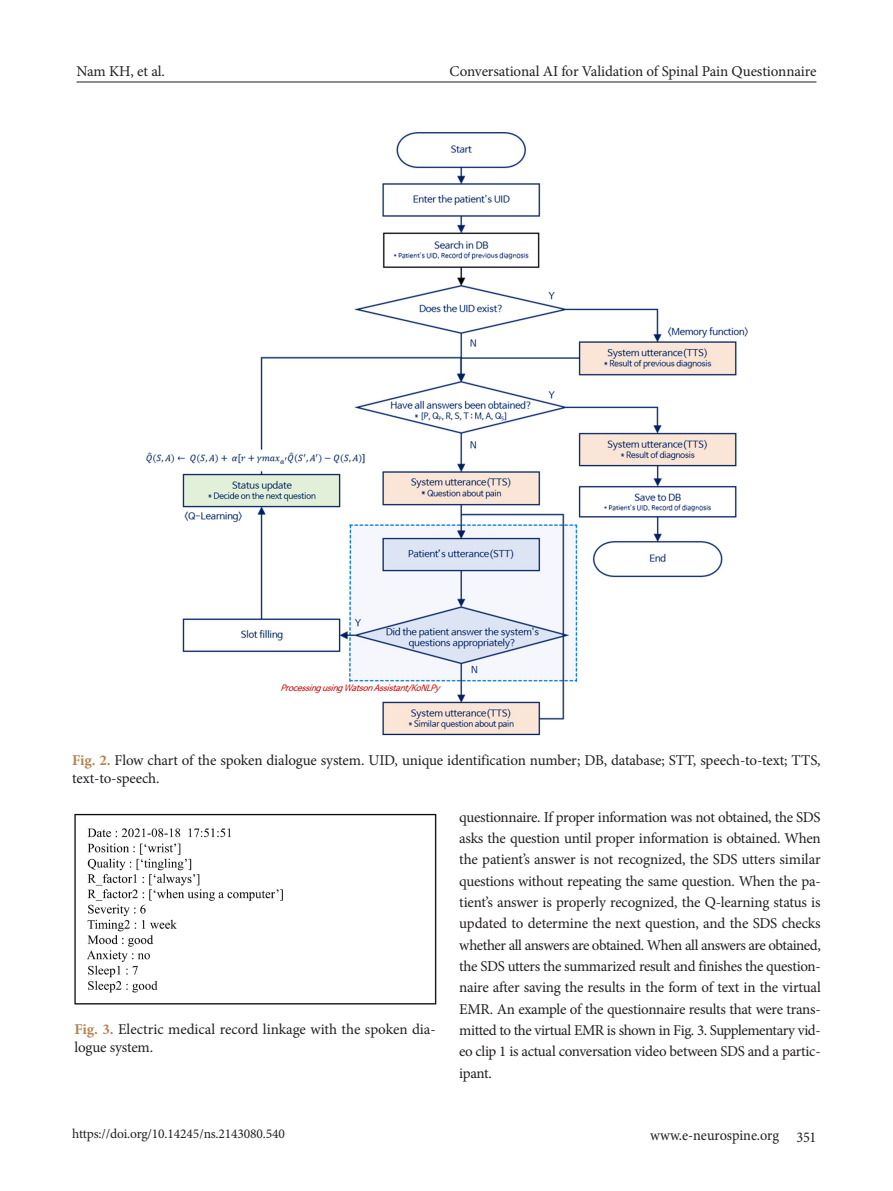
<style>
.page{position:relative;width:893px;height:1191px;background:#fff}
.page>*{position:absolute;margin:0;border:0;box-sizing:border-box;transform-origin:0 0}
.본문{font:15px/21.3px "Minion Pro";letter-spacing:-.015em;color:#231f20;text-align:justify}
.표그림캡션{font:15px/18px "Minion Pro";letter-spacing:-.01em;color:#231f20}
.본문-2{font:15px "Minion Pro";letter-spacing:-.015em;color:#231f20;scale:.95 1}
.t1{font:13.5px "Minion Pro";letter-spacing:-.01em;color:#231f20}
.s1{font-weight:700;color:#b28450}
</style>
<div class="page">
<hr style="left:77px;top:82px;width:739px;height:1px;background:#231f20">
<img style="left:146px;top:132px;width:602px;height:604px">
<img style="left:74px;top:813px;width:363px;height:191px">
<p class="본문" style="left:77px;top:61px;width:90px">Nam KH, et al.</p>
<p class="본문" style="left:450px;top:61px;width:368px">Conversational AI for Validation of Spinal Pain Questionnaire</p>
<p class="표그림캡션" style="left:72px;top:751px;width:750px"><span class="s1">Fig. 2.</span> Flow chart of the spoken dialogue system. UID, unique identification number; DB, database; STT, speech-to-text; TTS, text-to-speech.</p>
<p class="표그림캡션" style="left:74px;top:1020px;width:363px"><span class="s1">Fig. 3.</span> Electric medical record linkage with the spoken dia&shy;logue system.</p>
<p class="본문" style="left:459px;top:806px;width:363px">questionnaire. If proper information was not obtained, the SDS asks the question until proper information is obtained. When the patient’s answer is not recognized, the SDS utters similar questions without repeating the same question. When the pa&shy;tient’s answer is properly recognized, the Q-learning status is updated to determine the next question, and the SDS checks whether all answers are obtained. When all answers are obtained, the SDS utters the summarized result and finishes the question&shy;naire after saving the results in the form of text in the virtual EMR. An example of the questionnaire results that were trans&shy;mitted to the virtual EMR is shown in Fig. 3. Supplementary vid&shy;eo clip 1 is actual conversation video between SDS and a partic&shy;ipant.</p>
<p class="t1" style="left:72px;top:1124px;width:214px">https://doi.org/10.14245/ns.2143080.540</p>
<p class="본문-2" style="left:650px;top:1125px;width:176px">www.e-neurospine.org 351</p>
</div>
